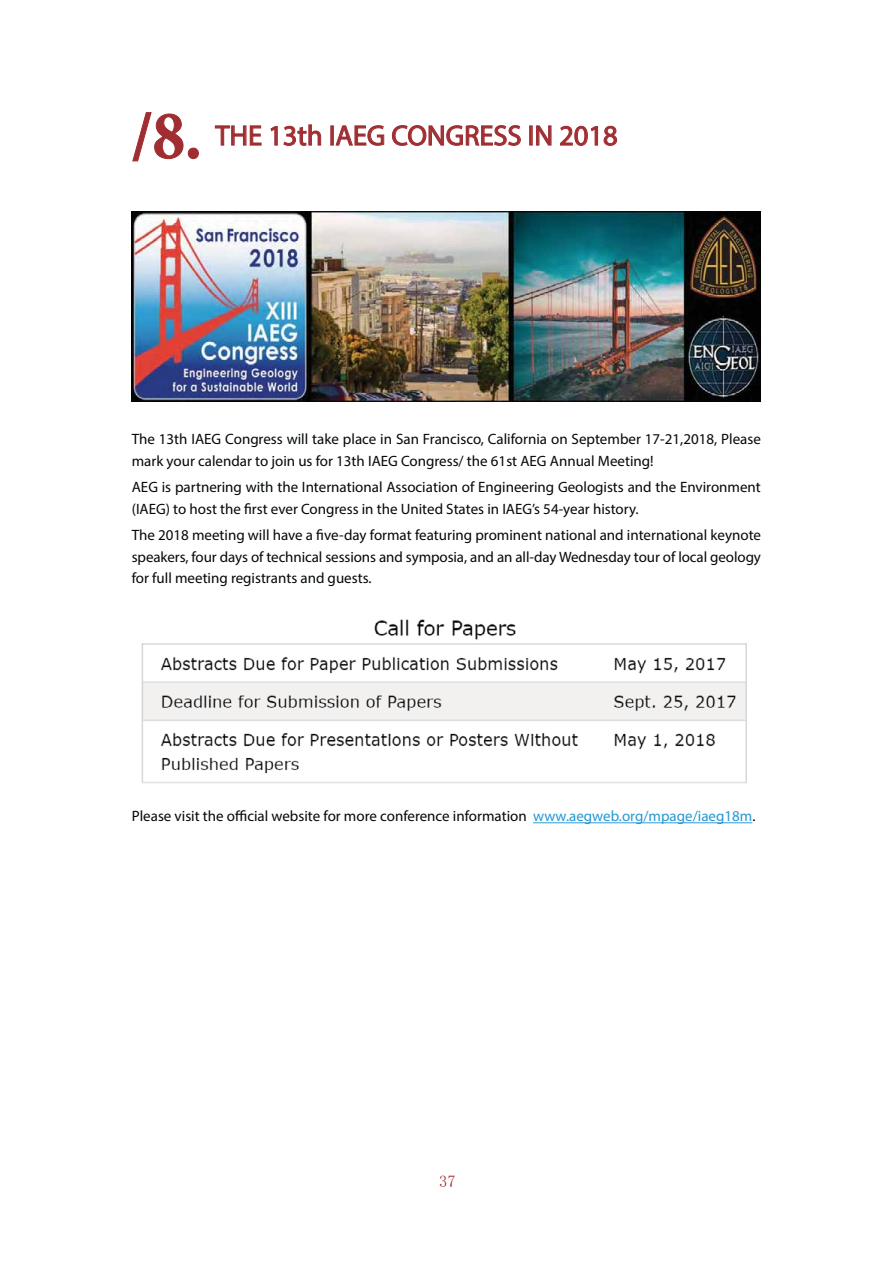
<style>
.page{position:relative;width:893px;height:1263px;background:#fff}
.page>*{position:absolute;margin:0;border:0;box-sizing:border-box;transform-origin:0 0}
.t1{font:700 condensed 69px "Minion Pro";color:#9f2d31}
.t2{font:28.5px "Myriad Pro";color:#9f2d31}
.t3{font:15px/21.8px "Myriad Pro";color:#040809}
.s1{color:#2497d4}
</style>
<div class="page">
<svg style="left:132px;top:112px;width:52px;height:50px"></svg>
<div style="left:188px;top:148px;width:11px;height:11px;border:1px solid #9f2d31;border-radius:50%"></div>
<svg style="left:214px;top:125px;width:48px;height:21px"></svg>
<svg style="left:270px;top:124px;width:115px;height:22px"></svg>
<svg style="left:392px;top:125px;width:16px;height:21px"></svg>
<div style="left:408px;top:125px;width:18px;height:21px;border:1px solid #9f2d31;border-radius:50%"></div>
<div style="left:411px;top:127px;width:13px;height:17px;border:1px solid #9f2d31;border-radius:50%"></div>
<svg style="left:428px;top:125px;width:124px;height:21px"></svg>
<svg style="left:560px;top:125px;width:13px;height:21px"></svg>
<div style="left:574px;top:126px;width:14px;height:20px;border:1px solid #9f2d31;border-radius:50%"></div>
<div style="left:577px;top:128px;width:8px;height:16px;border:1px solid #9f2d31;border-radius:50%"></div>
<svg style="left:590px;top:125px;width:27px;height:21px"></svg>
<div style="left:606px;top:136px;width:8px;height:8px;border:1px solid #9f2d31;border-radius:50%"></div>
<div style="left:607px;top:128px;width:7px;height:7px;border:1px solid #9f2d31;border-radius:50%"></div>
<img style="left:132px;top:211px;width:629px;height:191px">
<hr style="left:533px;top:822px;width:219px;height:1px;background:#2e9dd8">
<img style="left:141px;top:619px;width:606px;height:165px">
<h1 class="t1" style="left:132px;top:94px;width:72px">/8.</h1>
<h2 class="t2" style="left:215px;top:125px;width:404px">THE 13th IAEG CONGRESS IN 2018</h2>
<p class="t3" style="left:132px;top:430px;width:630px">The 13th IAEG Congress will take place in San Francisco, California on September 17-21,2018, Please mark your calendar to join us for 13th IAEG Congress/ the 61st AEG Annual Meeting!</p>
<p class="t3" style="left:132px;top:477px;width:631px">AEG is partnering with the International Association of Engineering Geologists and the Environment (IAEG) to host the first ever Congress in the United States in IAEG’s 54-year history.</p>
<p class="t3" style="left:132px;top:525px;width:631px;text-align:justify">The 2018 meeting will have a five-day format featuring prominent national and international keynote speakers, four days of technical sessions and symposia, and an all-day Wednesday tour of local geology for full meeting registrants and guests.</p>
<p class="t3" style="left:132px;top:806px;width:625px">Please visit the official website for more conference information <span class="s1">www.aegweb.org/mpage/iaeg18m</span>.</p>
</div>
